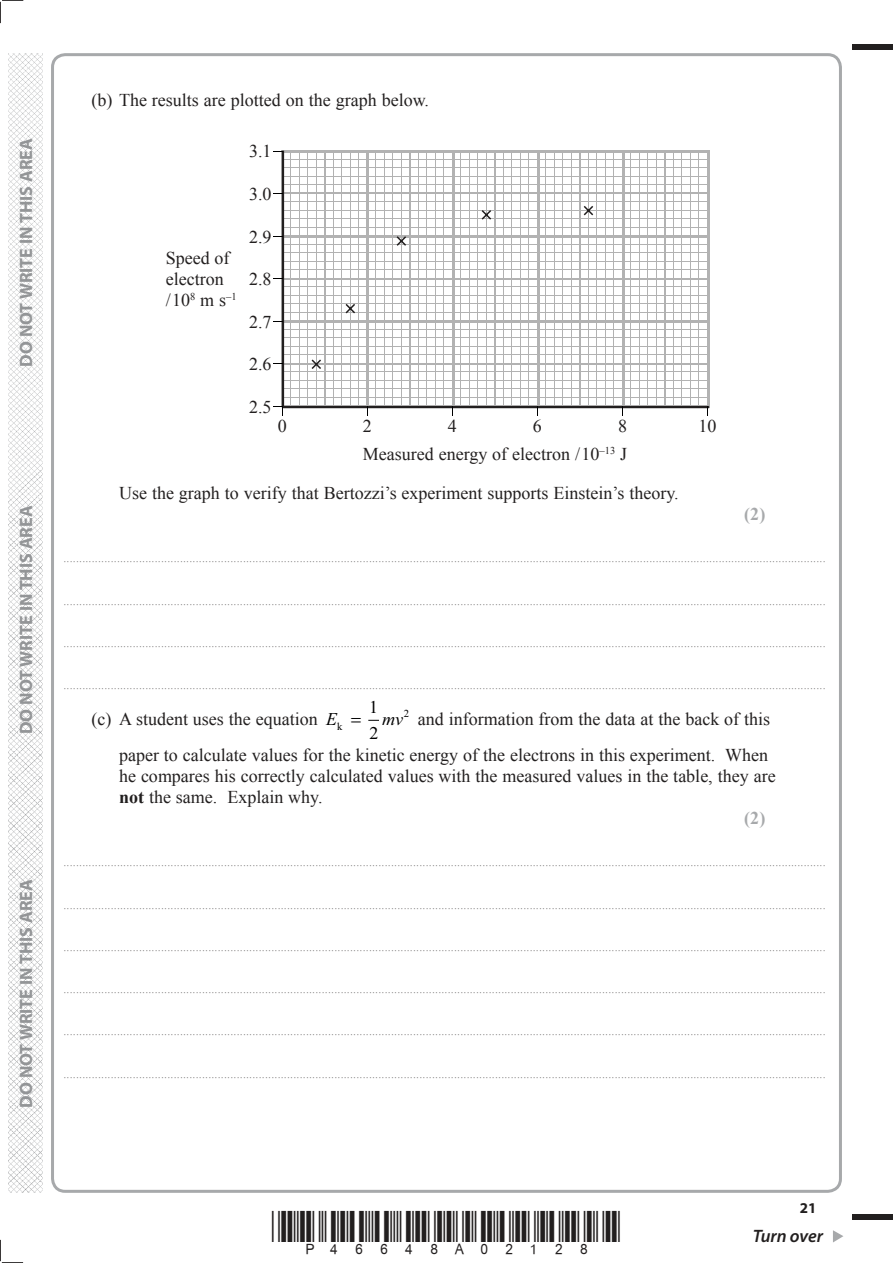
<style>
.page{position:relative;width:893px;height:1263px;background:#fff}
.page>*{position:absolute;margin:0;border:0;box-sizing:border-box;transform-origin:0 0}
.t1{font:18px/21px "Times New Roman";color:#221f1f}
.t2{font:700 18px "Myriad Pro";color:#939597}
.t3{font:italic 600 18px "Myriad Pro";letter-spacing:-.005em;color:#221f1f}
.t4{font:700 18px "Times New Roman";color:#a7a9ab}
.t5{font:18px/25.3px "Times New Roman";color:#000}
.t6{font:700 15px "Myriad Pro";color:#221f1f}
.t7{font:10.8px "Times New Roman";color:#000}
.t8{font:9px "Times New Roman";color:#221f1f}
.s1{font-style:italic;color:#000}
.s2{font-weight:700}
</style>
<div class="page">
<div style="left:853px;top:45px;width:40px;height:5px;background:#221f1f"></div>
<div style="left:853px;top:1214px;width:40px;height:6px;background:#221f1f"></div>
<svg style="left:0;top:0;width:23px;height:23px"></svg>
<svg style="left:0;top:1240px;width:23px;height:23px"></svg>
<img style="left:9px;top:53px;width:34px;height:1140px">
<svg style="left:833px;top:1230px;width:10px;height:12px"></svg>
<hr style="left:282px;top:150px;width:427px;height:2px;background:#b2b2b2">
<svg style="left:282px;top:151px;width:427px;height:257px"></svg>
<svg style="left:273px;top:406px;width:10px;height:10px"></svg>
<h1 class="t2" style="left:16px;top:367px;width:230px;rotate:-90deg">DO NOT WRITE IN THIS AREA</h1>
<h1 class="t2" style="left:16px;top:734px;width:230px;rotate:-90deg">DO NOT WRITE IN THIS AREA</h1>
<h1 class="t2" style="left:16px;top:1108px;width:230px;rotate:-90deg">DO NOT WRITE IN THIS AREA</h1>
<h1 class="t1" style="left:91px;top:91px;width:339px">(b) The results are plotted on the graph below.</h1>
<h1 class="t1" style="left:249px;top:143px;width:24px">3.1</h1>
<h1 class="t1" style="left:249px;top:185px;width:24px">3.0</h1>
<h1 class="t1" style="left:249px;top:228px;width:24px">2.9</h1>
<h1 class="t1" style="left:249px;top:270px;width:24px">2.8</h1>
<h1 class="t1" style="left:249px;top:311px;width:24px">2.7</h1>
<h1 class="t1" style="left:249px;top:355px;width:24px">2.6</h1>
<h1 class="t1" style="left:249px;top:398px;width:24px">2.5</h1>
<h1 class="t1" style="left:278px;top:417px;width:10px">0</h1>
<h1 class="t1" style="left:363px;top:417px;width:10px">2</h1>
<h1 class="t1" style="left:448px;top:417px;width:10px">4</h1>
<h1 class="t1" style="left:533px;top:417px;width:10px">6</h1>
<h1 class="t1" style="left:618px;top:417px;width:10px">8</h1>
<h1 class="t1" style="left:698px;top:417px;width:19px">10</h1>
<h1 class="t1" style="left:363px;top:445px;width:266px">Measured energy of electron / 10<sup>–13</sup> J</h1>
<h1 class="t1" style="left:166px;top:249px;width:73px">Speed of electron<br>/ 10<sup>8</sup> m s<sup>–1</sup></h1>
<h1 class="t1" style="left:119px;top:484px;width:561px">Use the graph to verify that Bertozzi’s experiment supports Einstein’s theory.</h1>
<h1 class="t4" style="left:744px;top:508px;width:23px">(2)</h1>
<p class="t8" style="left:64px;top:556px;width:763px">..................................................................................................................................................................................................................................................</p>
<p class="t8" style="left:64px;top:598px;width:763px">..................................................................................................................................................................................................................................................</p>
<p class="t8" style="left:64px;top:641px;width:763px">..................................................................................................................................................................................................................................................</p>
<p class="t8" style="left:64px;top:683px;width:763px">..................................................................................................................................................................................................................................................</p>
<h1 class="t1" style="left:91px;top:710px;width:247px">(c) A student uses the equation <span class="s1">E</span></h1>
<h1 class="t1" style="left:382px;top:710px;width:390px"><span class="s1">mv</span><sup>2</sup> and information from the data at the back of this</h1>
<h1 class="t5" style="left:369px;top:694px;width:11px">1<br>2</h1>
<h1 class="t1" style="left:119px;top:746px;width:650px">paper to calculate values for the kinetic energy of the electrons in this experiment. When</h1>
<h1 class="t1" style="left:119px;top:767px;width:658px">he compares his correctly calculated values with the measured values in the table, they are</h1>
<h1 class="t1" style="left:119px;top:788px;width:205px"><span class="s2">not</span> the same. Explain why.</h1>
<h1 class="t4" style="left:744px;top:812px;width:23px">(2)</h1>
<p class="t8" style="left:64px;top:860px;width:763px">..................................................................................................................................................................................................................................................</p>
<p class="t7" style="left:337px;top:720px;width:7px">k</p>
<p class="t8" style="left:64px;top:902px;width:763px">..................................................................................................................................................................................................................................................</p>
<p class="t8" style="left:64px;top:945px;width:763px">..................................................................................................................................................................................................................................................</p>
<p class="t8" style="left:64px;top:987px;width:763px">..................................................................................................................................................................................................................................................</p>
<p class="t8" style="left:64px;top:1029px;width:763px">..................................................................................................................................................................................................................................................</p>
<p class="t8" style="left:64px;top:1071px;width:763px">..................................................................................................................................................................................................................................................</p>
<h2 class="t6" style="left:800px;top:1202px;width:18px">21</h2>
<h1 class="t3" style="left:753px;top:1226px;width:72px">Turn over</h1>
</div>
